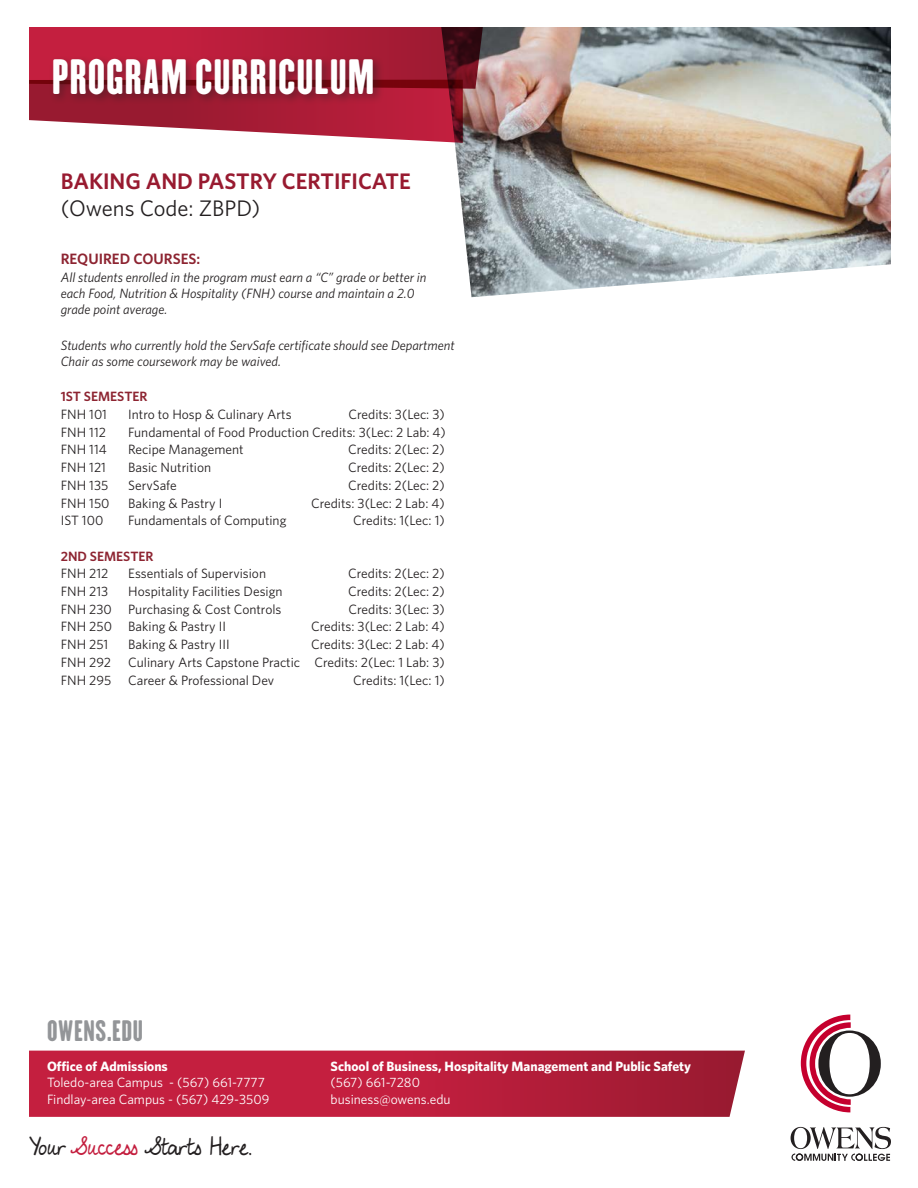
<style>
.page{position:relative;width:918px;height:1188px;background:#fff}
.page>*{position:absolute;margin:0;border:0;box-sizing:border-box;transform-origin:0 0}
.t1{font:45.3px "H.H.Samuel";letter-spacing:.015em;color:#fff}
.t2{font:27px "H.H.Samuel";letter-spacing:.02em;color:#939598}
.t3{font:600 22.5px "Whitney";color:#981a30}
.t4{font:22.5px "Whitney";color:#231f20}
.t5{font:21px "My Lucky Penny";color:#231f20}
.t6{font:600 15px "Whitney";color:#8d2431}
.t7{font:13.5px "Whitney";color:#231f20}
.t8{font:italic 13.5px/16.2px "Whitney";color:#231f20}
.t9{font:13.5px/16.2px "Whitney";color:#fff}
.t10{font:700 13.5px "Whitney";color:#fff}
.t11{font:600 13.5px "Whitney";color:#8d2431}
.s1{color:#c41f3f}
</style>
<div class="page">
<img style="left:454px;top:27px;width:437px;height:270px">
<svg style="left:29px;top:27px;width:454px;height:116px;background:#b23e53"></svg>
<div style="left:49px;top:55px;width:335px;height:51px;background:#231f20;opacity:.45"></div>
<svg style="left:29px;top:1051px;width:716px;height:66px;background:#ba203d"></svg>
<svg style="left:801px;top:1015px;width:80px;height:97px"></svg>
<svg style="left:791px;top:1127px;width:100px;height:34px"></svg>
<p class="t1" style="left:52px;top:49px;width:324px">PROGRAM CURRICULUM</p>
<p class="t3" style="left:61px;top:166px;width:352px">BAKING AND PASTRY CERTIFICATE</p>
<p class="t4" style="left:61px;top:193px;width:201px">(Owens Code: ZBPD)</p>
<p class="t6" style="left:61px;top:249px;width:141px">REQUIRED COURSES:</p>
<p class="t8" style="left:61px;top:269px;width:367px">All students enrolled in the program must earn a “C” grade or better in each Food, Nutrition &amp; Hospitality (FNH) course and maintain a 2.0 grade point average.</p>
<p class="t8" style="left:61px;top:337px;width:395px">Students who currently hold the ServSafe certificate should see Department<br>Chair as some coursework may be waived.</p>
<p class="t11" style="left:61px;top:388px;width:88px">1ST SEMESTER</p>
<p class="t7" style="left:61px;top:405px;width:48px">FNH 101</p>
<p class="t7" style="left:128px;top:405px;width:165px">Intro to Hosp &amp; Culinary Arts</p>
<p class="t7" style="left:349px;top:405px;width:98px">Credits: 3(Lec: 3)</p>
<p class="t7" style="left:61px;top:423px;width:47px">FNH 112</p>
<p class="t7" style="left:128px;top:423px;width:319px">Fundamental of Food Production Credits: 3(Lec: 2 Lab: 4)</p>
<p class="t7" style="left:61px;top:441px;width:48px">FNH 114</p>
<p class="t7" style="left:128px;top:441px;width:117px">Recipe Management</p>
<p class="t7" style="left:348px;top:441px;width:98px">Credits: 2(Lec: 2)</p>
<p class="t7" style="left:61px;top:459px;width:47px">FNH 121</p>
<p class="t7" style="left:128px;top:459px;width:84px">Basic Nutrition</p>
<p class="t7" style="left:348px;top:459px;width:98px">Credits: 2(Lec: 2)</p>
<p class="t7" style="left:61px;top:476px;width:49px">FNH 135</p>
<p class="t7" style="left:128px;top:476px;width:50px">ServSafe</p>
<p class="t7" style="left:348px;top:476px;width:98px">Credits: 2(Lec: 2)</p>
<p class="t7" style="left:61px;top:494px;width:50px">FNH 150</p>
<p class="t7" style="left:128px;top:494px;width:96px">Baking &amp; Pastry I</p>
<p class="t7" style="left:311px;top:494px;width:135px">Credits: 3(Lec: 2 Lab: 4)</p>
<p class="t7" style="left:61px;top:512px;width:44px">IST 100</p>
<p class="t7" style="left:128px;top:512px;width:160px">Fundamentals of Computing</p>
<p class="t7" style="left:353px;top:512px;width:93px">Credits: 1(Lec: 1)</p>
<p class="t11" style="left:61px;top:547px;width:94px">2ND SEMESTER</p>
<p class="t7" style="left:61px;top:565px;width:49px">FNH 212</p>
<p class="t7" style="left:128px;top:565px;width:139px">Essentials of Supervision</p>
<p class="t7" style="left:348px;top:565px;width:98px">Credits: 2(Lec: 2)</p>
<p class="t7" style="left:61px;top:582px;width:49px">FNH 213</p>
<p class="t7" style="left:128px;top:582px;width:156px">Hospitality Facilities Design</p>
<p class="t7" style="left:348px;top:582px;width:98px">Credits: 2(Lec: 2)</p>
<p class="t7" style="left:61px;top:600px;width:222px">FNH 230 Purchasing &amp; Cost Controls</p>
<p class="t7" style="left:349px;top:600px;width:98px">Credits: 3(Lec: 3)</p>
<p class="t7" style="left:61px;top:618px;width:167px">FNH 250 Baking &amp; Pastry II</p>
<p class="t7" style="left:311px;top:618px;width:135px">Credits: 3(Lec: 2 Lab: 4)</p>
<p class="t7" style="left:61px;top:636px;width:49px">FNH 251</p>
<p class="t7" style="left:128px;top:636px;width:103px">Baking &amp; Pastry III</p>
<p class="t7" style="left:311px;top:636px;width:135px">Credits: 3(Lec: 2 Lab: 4)</p>
<p class="t7" style="left:61px;top:653px;width:52px">FNH 292</p>
<p class="t7" style="left:128px;top:653px;width:318px">Culinary Arts Capstone Practic Credits: 2(Lec: 1 Lab: 3)</p>
<p class="t7" style="left:61px;top:671px;width:52px">FNH 295</p>
<p class="t7" style="left:128px;top:671px;width:147px">Career &amp; Professional Dev</p>
<p class="t7" style="left:353px;top:671px;width:93px">Credits: 1(Lec: 1)</p>
<p class="t2" style="left:47px;top:1014px;width:97px">OWENS.EDU</p>
<p class="t10" style="left:47px;top:1057px;width:122px">Office of Admissions</p>
<p class="t9" style="left:47px;top:1074px;width:224px">Toledo-area Campus - (567) 661-7777<br>Findlay-area Campus - (567) 429-3509</p>
<p class="t5" style="left:29px;top:1129px;width:224px">Your <span class="s1">Success</span> Starts Here.</p>
<p class="t10" style="left:331px;top:1057px;width:362px">School of Business, Hospitality Management and Public Safety</p>
<p class="t9" style="left:331px;top:1074px;width:121px">(567) 661-7280 business@owens.edu</p>
</div>
